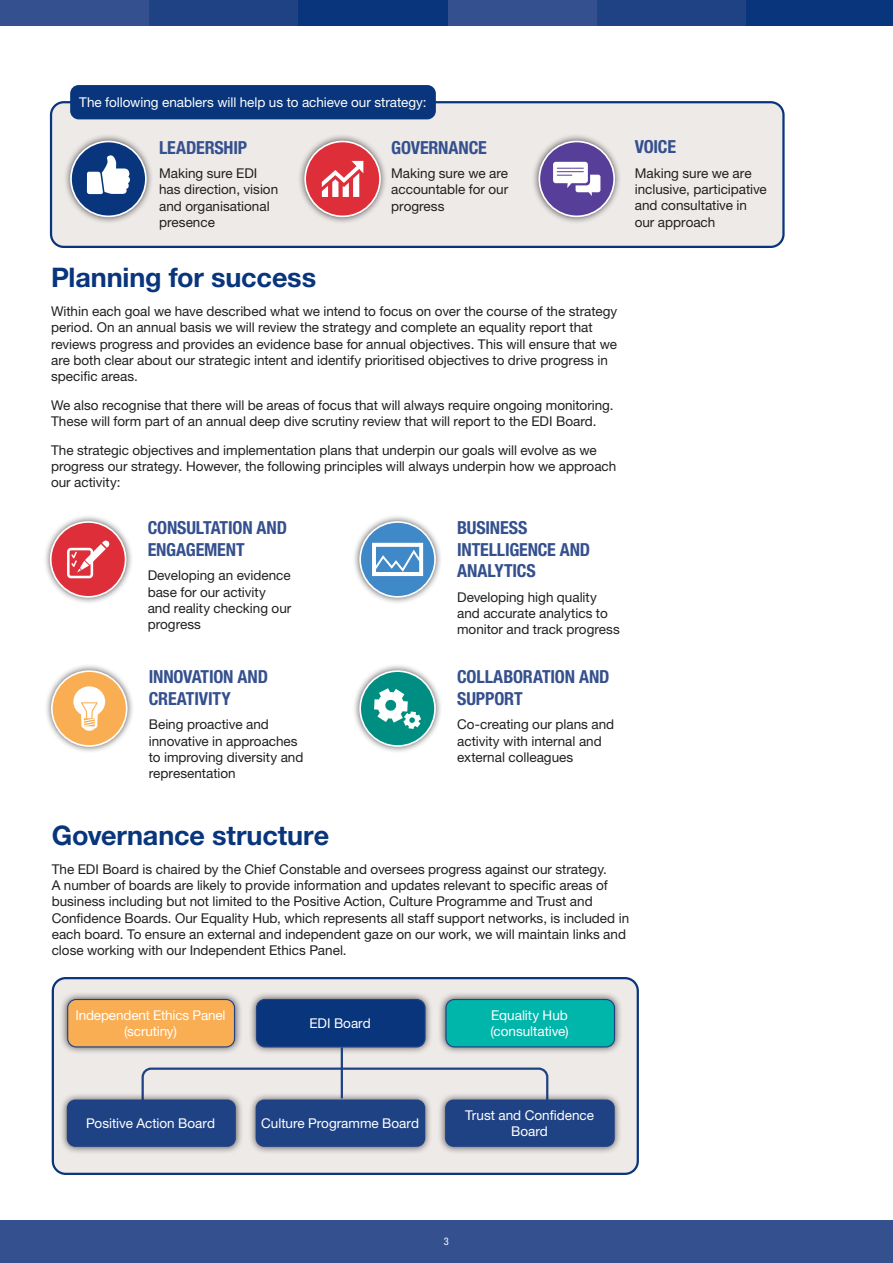
<style>
.page{position:relative;width:893px;height:1263px;background:#fff}
.page>*{position:absolute;margin:0;border:0;box-sizing:border-box;transform-origin:0 0}
.Heading_blue_18pt{font:700 27px "Helvetica Neue LT Std";letter-spacing:-.005em;color:#08357c}
.Subhead_12pt_cond{font:700 condensed 18px/21.6px "Helvetica Neue LT Std";letter-spacing:-.01em;color:#35508e}
.BODY{font:13.5px/16.2px "Helvetica Neue LT Std";color:#231f20}
.BODY-2{font:13.5px/16.2px "Helvetica Neue LT Std";color:#fff;text-align:center}
.t1{font:condensed 10.5px "Helvetica Neue LT Std";color:#fff}
</style>
<div class="page">
<div style="left:0;top:1220px;width:893px;height:43px;background:#35508e"></div>
<div style="left:0;top:0;width:149px;height:26px;background:#35508e"></div>
<div style="left:149px;top:0;width:150px;height:26px;background:#1f4284"></div>
<div style="left:299px;top:0;width:149px;height:26px;background:#08357c"></div>
<div style="left:448px;top:0;width:149px;height:26px;background:#35508e"></div>
<div style="left:597px;top:0;width:150px;height:26px;background:#1f4284"></div>
<div style="left:747px;top:0;width:146px;height:26px;background:#08357c"></div>
<div style="left:51px;top:102px;width:732px;height:145px;background:#edeae8;border-radius:13px"></div>
<div style="left:50px;top:101px;width:735px;height:147px;border:2px solid #08357c;border-radius:13px"></div>
<div style="left:63px;top:134px;width:91px;height:90px;background:#231f20;opacity:.75"></div>
<div style="left:71px;top:141px;width:75px;height:75px;background:#08357c;border-radius:50%"></div>
<svg style="left:87px;top:155px;width:43px;height:39px"></svg>
<div style="left:70px;top:141px;width:77px;height:76px;border:2px solid #fff;border-radius:50%"></div>
<div style="left:297px;top:134px;width:91px;height:90px;background:#231f20;opacity:.75"></div>
<div style="left:305px;top:141px;width:75px;height:75px;background:#dd2e39;border-radius:50%"></div>
<svg style="left:322px;top:161px;width:41px;height:36px"></svg>
<div style="left:304px;top:141px;width:77px;height:76px;border:2px solid #fff;border-radius:50%"></div>
<div style="left:43px;top:514px;width:91px;height:91px;background:#231f20;opacity:.75"></div>
<div style="left:51px;top:522px;width:75px;height:75px;background:#dd2e39;border-radius:50%"></div>
<svg style="left:67px;top:540px;width:43px;height:38px"></svg>
<div style="left:50px;top:521px;width:76px;height:77px;border:2px solid #fff;border-radius:50%"></div>
<div style="left:352px;top:514px;width:91px;height:91px;background:#231f20;opacity:.75"></div>
<div style="left:360px;top:522px;width:75px;height:75px;background:#3f89c8;border-radius:50%"></div>
<svg style="left:372px;top:543px;width:51px;height:33px"></svg>
<div style="left:359px;top:521px;width:77px;height:77px;border:2px solid #fff;border-radius:50%"></div>
<div style="left:352px;top:663px;width:91px;height:91px;background:#231f20;opacity:.75"></div>
<div style="left:360px;top:671px;width:75px;height:75px;background:#008e83;border-radius:50%"></div>
<svg style="left:374px;top:688px;width:47px;height:41px"></svg>
<div style="left:359px;top:670px;width:77px;height:77px;border:2px solid #fff;border-radius:50%"></div>
<div style="left:531px;top:134px;width:91px;height:90px;background:#231f20;opacity:.75"></div>
<div style="left:539px;top:141px;width:75px;height:75px;background:#573e99;border-radius:50%"></div>
<svg style="left:553px;top:162px;width:47px;height:34px"></svg>
<div style="left:538px;top:141px;width:77px;height:76px;border:2px solid #fff;border-radius:50%"></div>
<div style="left:44px;top:663px;width:91px;height:91px;background:#231f20;opacity:.75"></div>
<div style="left:52px;top:671px;width:75px;height:75px;background:#faae53;border-radius:50%"></div>
<svg style="left:73px;top:686px;width:32px;height:45px"></svg>
<div style="left:51px;top:670px;width:77px;height:77px;border:2px solid #fff;border-radius:50%"></div>
<div style="left:70px;top:85px;width:366px;height:34px;background:#08357c;border-radius:9px"></div>
<div style="left:53px;top:978px;width:585px;height:196px;background:#edeae8;border-radius:13px"></div>
<div style="left:52px;top:977px;width:587px;height:198px;border:2px solid #08357c;border-radius:13px"></div>
<svg style="left:141px;top:1066px;width:408px;height:26px"></svg>
<div style="left:59px;top:991px;width:183px;height:64px;background:#231f20;opacity:.75"></div>
<div style="left:68px;top:999px;width:166px;height:48px;background:#faae53;border-radius:9px"></div>
<div style="left:67px;top:999px;width:168px;height:48px;border:1px solid #1f4284;border-radius:9px"></div>
<div style="left:248px;top:991px;width:185px;height:64px;background:#231f20;opacity:.75"></div>
<div style="left:257px;top:999px;width:168px;height:48px;background:#08357c;border-radius:9px"></div>
<div style="left:256px;top:999px;width:170px;height:48px;border:1px solid #1f4284;border-radius:9px"></div>
<div style="left:438px;top:991px;width:184px;height:64px;background:#231f20;opacity:.75"></div>
<div style="left:446px;top:999px;width:168px;height:48px;background:#00b5aa;border-radius:9px"></div>
<div style="left:445px;top:999px;width:170px;height:48px;border:1px solid #1f4284;border-radius:9px"></div>
<div style="left:59px;top:1092px;width:184px;height:62px;background:#231f20;opacity:.75"></div>
<div style="left:67px;top:1099px;width:169px;height:48px;background:#1f4284;border-radius:9px"></div>
<div style="left:248px;top:1092px;width:185px;height:62px;background:#231f20;opacity:.75"></div>
<div style="left:256px;top:1099px;width:169px;height:48px;background:#1f4284;border-radius:9px"></div>
<div style="left:437px;top:1092px;width:186px;height:62px;background:#231f20;opacity:.75"></div>
<div style="left:445px;top:1099px;width:170px;height:48px;background:#1f4284;border-radius:9px"></div>
<hr style="left:341px;top:1047px;width:2px;height:51px;background:#1f4284">
<p class="BODY-2" style="left:79px;top:94px;width:349px">The following enablers will help us to achieve our strategy:</p>
<p class="Subhead_12pt_cond" style="left:159px;top:136px;width:89px">LEADERSHIP</p>
<p class="BODY" style="left:159px;top:165px;width:121px">Making sure EDI has direction, vision and organisational presence</p>
<p class="Subhead_12pt_cond" style="left:391px;top:136px;width:97px">GOVERNANCE</p>
<p class="BODY" style="left:391px;top:165px;width:119px;text-align:justify">Making sure we are accountable for our progress</p>
<p class="Subhead_12pt_cond" style="left:635px;top:136px;width:43px">VOICE</p>
<p class="BODY" style="left:635px;top:165px;width:134px">Making sure we are inclusive, participative and consultative in our approach</p>
<p class="Heading_blue_18pt" style="left:51px;top:261px;width:267px">Planning for success</p>
<p class="BODY" style="left:51px;top:303px;width:568px">Within each goal we have described what we intend to focus on over the course of the strategy period. On an annual basis we will review the strategy and complete an equality report that reviews progress and provides an evidence base for annual objectives. This will ensure that we are both clear about our strategic intent and identify prioritised objectives to drive progress in specific areas.</p>
<p class="BODY" style="left:51px;top:397px;width:564px">We also recognise that there will be areas of focus that will always require ongoing monitoring.<br>These will form part of an annual deep dive scrutiny review that will report to the EDI Board.</p>
<p class="BODY" style="left:51px;top:442px;width:567px">The strategic objectives and implementation plans that underpin our goals will evolve as we progress our strategy. However, the following principles will always underpin how we approach our activity:</p>
<p class="Subhead_12pt_cond" style="left:148px;top:517px;width:141px">CONSULTATION AND<br>ENGAGEMENT</p>
<p class="BODY" style="left:148px;top:567px;width:145px">Developing an evidence base for our activity and reality checking our progress</p>
<p class="Subhead_12pt_cond" style="left:149px;top:666px;width:121px">INNOVATION AND<br>CREATIVITY</p>
<p class="BODY" style="left:149px;top:716px;width:156px">Being proactive and innovative in approaches to improving diversity and representation</p>
<p class="Subhead_12pt_cond" style="left:457px;top:517px;width:135px">BUSINESS<br>INTELLIGENCE AND<br>ANALYTICS</p>
<p class="BODY" style="left:457px;top:589px;width:164px">Developing high quality and accurate analytics to monitor and track progress</p>
<p class="Subhead_12pt_cond" style="left:457px;top:666px;width:154px">COLLABORATION AND<br>SUPPORT</p>
<p class="BODY" style="left:457px;top:716px;width:159px">Co-creating our plans and activity with internal and external colleagues</p>
<p class="Heading_blue_18pt" style="left:52px;top:819px;width:279px">Governance structure</p>
<p class="BODY" style="left:52px;top:861px;width:579px">The EDI Board is chaired by the Chief Constable and oversees progress against our strategy.<br>A number of boards are likely to provide information and updates relevant to specific areas of business including but not limited to the Positive Action, Culture Programme and Trust and Confidence Boards. Our Equality Hub, which represents all staff support networks, is included in each board. To ensure an external and independent gaze on our work, we will maintain links and close working with our Independent Ethics Panel.</p>
<p class="BODY-2" style="left:75px;top:1007px;width:152px">Independent Ethics Panel (scrutiny)</p>
<p class="BODY-2" style="left:309px;top:1015px;width:63px">EDI Board</p>
<p class="BODY-2" style="left:490px;top:1007px;width:80px;text-align:left">Equality Hub (consultative)</p>
<p class="BODY-2" style="left:86px;top:1115px;width:130px">Positive Action Board</p>
<p class="BODY-2" style="left:261px;top:1115px;width:159px">Culture Programme Board</p>
<p class="BODY-2" style="left:465px;top:1107px;width:130px">Trust and Confidence<br>Board</p>
<p class="t1" style="left:444px;top:1236px;width:7px">3</p>
</div>
